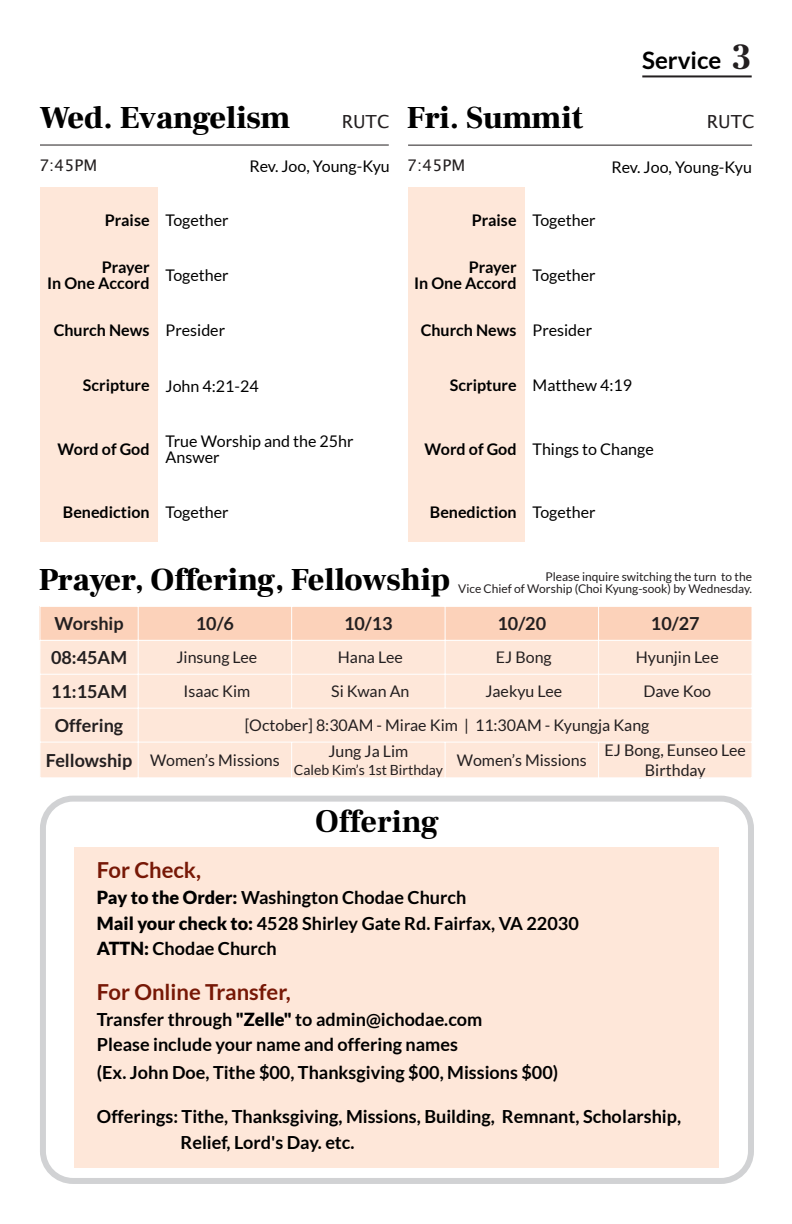
<style>
.page{position:relative;width:792px;height:1224px;background:#fff}
.page>*{position:absolute;margin:0;border:0;box-sizing:border-box;transform-origin:0 0}
.t1{font:900 32px "Frank Ruhl Libre";color:#000}
.t2{font:700 32px "Frank Ruhl Libre";color:#000}
.t3{font:700 24px "Lato";color:#000}
.t4{font:700 22px "Lato";color:#771806}
.t5{font:700 18px/26.4px "Lato";color:#000}
.t6{font:700 18px "Lato";color:#231f20}
.t7{font:18px "Lucida Grande";color:#231f20}
.t8{font:16px/34.8px "Lato";color:#231f20}
.t9{font:16px/16px "Lato";color:#000}
.t10{font:700 16px/16px "Lato";color:#000;text-align:right}
.t11{font:16px "Lucida Grande";color:#231f20}
.t12{font:14px "Lato";color:#231f20}
.t13{font:12px/12px "Lato";color:#231f20;text-align:right}
.s1{font-family:"Frank Ruhl Libre";font-size:36px;color:#231f20}
.s2{font-weight:700}
.s3{font-weight:400}
.s4{font-weight:700;font-size:18px}
.s5{font-weight:900}
</style>
<div class="page">
<div style="left:40px;top:796px;width:714px;height:388px;border:6px solid #d1d2d4;border-radius:30px"></div>
<div style="left:40px;top:188px;width:118px;height:354px;background:#fee7d9"></div>
<div style="left:408px;top:188px;width:117px;height:354px;background:#fee7d9"></div>
<div style="left:75px;top:847px;width:644px;height:320px;background:#fee7d9"></div>
<hr style="left:40px;top:145px;width:349px;height:1px;background:#231f20">
<hr style="left:408px;top:145px;width:344px;height:1px;background:#231f20">
<hr style="left:642px;top:75px;width:110px;height:2px;background:#231f20">
<div style="left:40px;top:606px;width:712px;height:34px;background:#fcd2ba"></div>
<div style="left:40px;top:641px;width:712px;height:136px;background:#fee7d9"></div>
<hr style="left:138px;top:606px;width:1px;height:172px;background:#fff">
<hr style="left:291px;top:606px;width:1px;height:102px;background:#fff">
<hr style="left:445px;top:606px;width:1px;height:102px;background:#fff">
<hr style="left:598px;top:606px;width:1px;height:102px;background:#fff">
<hr style="left:291px;top:742px;width:1px;height:36px;background:#fff">
<hr style="left:445px;top:742px;width:1px;height:36px;background:#fff">
<hr style="left:598px;top:742px;width:1px;height:36px;background:#fff">
<hr style="left:40px;top:606px;width:712px;height:1px;background:#fff">
<hr style="left:40px;top:674px;width:712px;height:1px;background:#fff">
<hr style="left:40px;top:708px;width:712px;height:1px;background:#fff">
<hr style="left:40px;top:742px;width:712px;height:1px;background:#fff">
<h2 class="t3" style="left:642px;top:50px;width:111px">Service <span class="s1">3</span></h2>
<h1 class="t1" style="left:40px;top:97px;width:252px">Wed. Evangelism</h1>
<p class="t7" style="left:342px;top:114px;width:49px">RUTC</p>
<h1 class="t1" style="left:407px;top:97px;width:178px">Fri. Summit</h1>
<p class="t7" style="left:707px;top:114px;width:49px">RUTC</p>
<p class="t11" style="left:39px;top:159px;width:60px">7:45PM</p>
<p class="t9" style="left:249px;top:159px;width:142px">Rev. Joo, Young-Kyu</p>
<p class="t11" style="left:407px;top:159px;width:60px">7:45PM</p>
<p class="t9" style="left:611px;top:160px;width:142px">Rev. Joo, Young-Kyu</p>
<p class="t9" style="left:105px;top:213px;width:125px"><span class="s2">Praise</span> Together</p>
<p class="t9" style="left:472px;top:213px;width:125px"><span class="s2">Praise</span> Together</p>
<p class="t10" style="left:47px;top:260px;width:104px">Prayer<br>In One Accord</p>
<p class="t9" style="left:166px;top:268px;width:65px">Together</p>
<p class="t10" style="left:414px;top:260px;width:104px">Prayer<br>In One Accord</p>
<p class="t9" style="left:533px;top:268px;width:65px">Together</p>
<p class="t10" style="left:54px;top:323px;width:173px">Church News <span class="s3">Presider</span></p>
<p class="t10" style="left:421px;top:323px;width:173px">Church News <span class="s3">Presider</span></p>
<p class="t9" style="left:83px;top:379px;width:177px"><span class="s2">Scripture</span> John 4:21-24</p>
<p class="t9" style="left:450px;top:378px;width:184px"><span class="s2">Scripture</span> Matthew 4:19</p>
<p class="t10" style="left:57px;top:442px;width:94px">Word of God</p>
<p class="t9" style="left:166px;top:434px;width:190px">True Worship and the 25hr<br>Answer</p>
<p class="t9" style="left:425px;top:442px;width:231px"><span class="s2">Word of God</span> Things to Change</p>
<p class="t10" style="left:63px;top:505px;width:167px">Benediction <span class="s3">Together</span></p>
<p class="t10" style="left:430px;top:505px;width:167px">Benediction <span class="s3">Together</span></p>
<h1 class="t1" style="left:39px;top:559px;width:413px">Prayer, Offering, Fellowship</h1>
<p class="t13" style="left:458px;top:572px;width:295px">Please inquire switching the turn to the<br>Vice Chief of Worship (Choi Kyung-sook) by Wednesday.</p>
<p class="t6" style="left:54px;top:616px;width:71px">Worship</p>
<p class="t6" style="left:196px;top:616px;width:40px">10/6</p>
<p class="t6" style="left:344px;top:616px;width:50px">10/13</p>
<p class="t6" style="left:497px;top:616px;width:50px">10/20</p>
<p class="t6" style="left:651px;top:616px;width:50px">10/27</p>
<p class="t6" style="left:51px;top:649px;width:78px">08:45AM</p>
<p class="t8" style="left:177px;top:641px;width:82px">Jinsung Lee</p>
<p class="t8" style="left:338px;top:641px;width:67px">Hana Lee</p>
<p class="t8" style="left:496px;top:641px;width:57px">EJ Bong</p>
<p class="t8" style="left:636px;top:641px;width:84px">Hyunjin Lee</p>
<p class="t6" style="left:51px;top:683px;width:78px">11:15AM</p>
<p class="t8" style="left:184px;top:675px;width:68px">Isaac Kim</p>
<p class="t8" style="left:331px;top:675px;width:80px">Si Kwan An</p>
<p class="t8" style="left:485px;top:675px;width:78px">Jaekyu Lee</p>
<p class="t8" style="left:643px;top:675px;width:69px">Dave Koo</p>
<p class="t6" style="left:55px;top:717px;width:70px">Offering</p>
<p class="t8" style="left:46px;top:709px;width:605px;text-indent:199px">[October] 8:30AM - Mirae Kim | 11:30AM - Kyungja Kang<br><span class="s4">Fellowship</span> Women’s Missions</p>
<p class="t8" style="left:457px;top:744px;width:131px">Women’s Missions</p>
<p class="t8" style="left:605px;top:741px;width:143px;line-height:20px;text-align:center">EJ Bong, Eunseo Lee<br>Birthday</p>
<p class="t8" style="left:328px;top:735px;width:81px">Jung Ja Lim</p>
<p class="t12" style="left:294px;top:764px;width:151px">Caleb Kim’s 1st Birthday</p>
<h1 class="t2" style="left:315px;top:801px;width:125px">Offering</h1>
<p class="t4" style="left:97px;top:861px;width:106px">For Check,</p>
<p class="t5" style="left:97px;top:886px;width:483px;line-height:25.6px"><span class="s5">Pay to the Order:</span> Washington Chodae Church<br><span class="s5">Mail your check to:</span> 4528 Shirley Gate Rd. Fairfax, VA 22030<br><span class="s5">ATTN:</span> Chodae Church</p>
<p class="t4" style="left:97px;top:982px;width:196px">For Online Transfer,</p>
<p class="t5" style="left:97px;top:1007px;width:463px">Transfer through <span class="s5">"Zelle"</span> to admin@ichodae.com<br>Please include your name and offering names<br>(Ex. John Doe, Tithe $00, Thanksgiving $00, Missions $00)</p>
<p class="t5" style="left:181px;top:1105px;width:502px;line-height:25.8px;text-indent:-84px">Offerings: Tithe, Thanksgiving, Missions, Building, Remnant, Scholarship,<br>Relief, Lord's Day. etc.</p>
</div>
